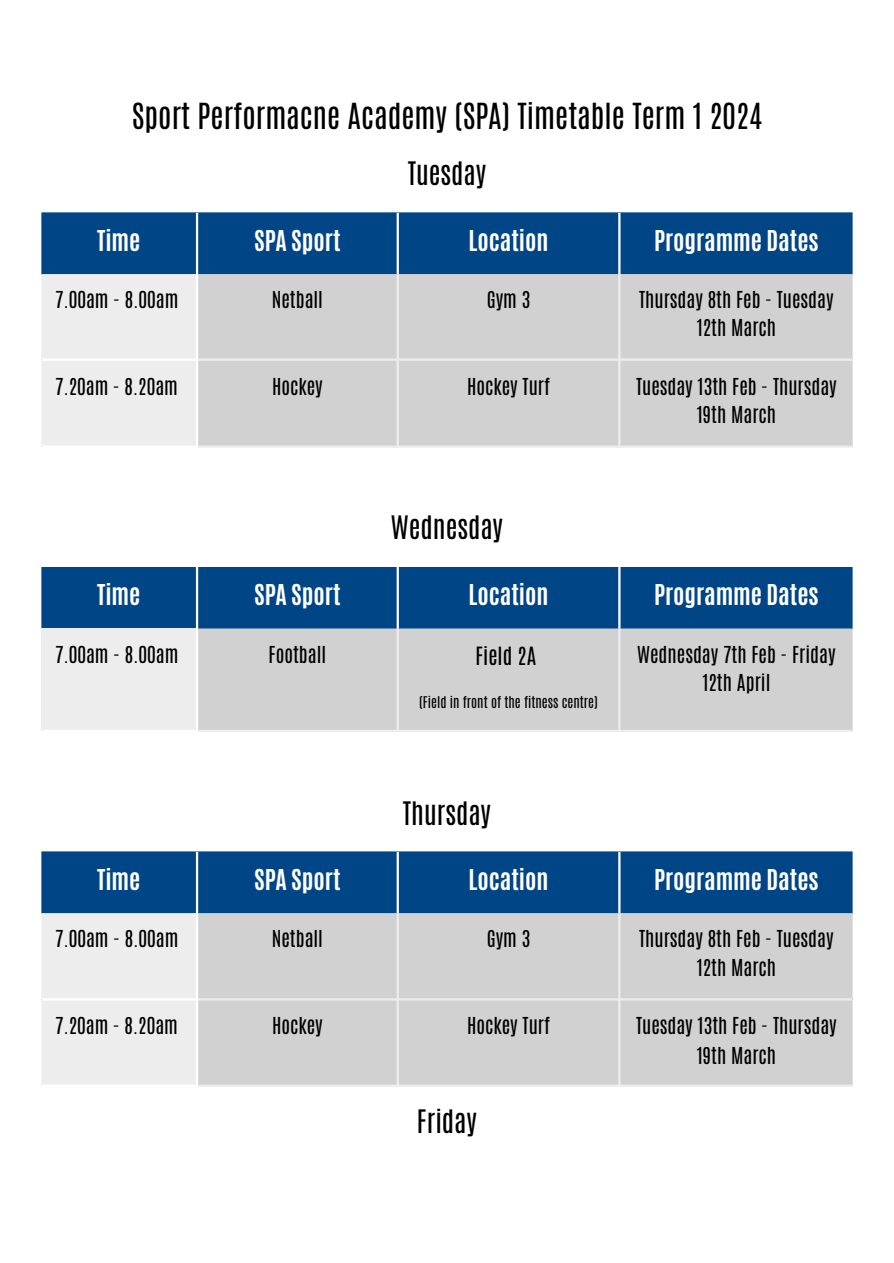
<style>
.page{position:relative;width:894px;height:1263px;background:#fff}
.page>*{position:absolute;margin:0;border:0;box-sizing:border-box;transform-origin:0 0}
.t1{font:30px "Antonio";color:#000}
.t2{font:27px "Antonio";color:#000}
.t3{font:700 24px "Antonio";color:#fff}
.t4{font:21px "Antonio";color:#000}
.t5{font:19.5px/28.2px "Antonio";color:#000;text-align:center}
.t6{font:13.5px "Antonio";color:#000}
</style>
<div class="page">
<div style="left:42px;top:213px;width:810px;height:61px;background:#004687"></div>
<div style="left:42px;top:274px;width:154px;height:172px;background:#ededed"></div>
<div style="left:198px;top:274px;width:654px;height:172px;background:#d1d1d1"></div>
<hr style="left:196px;top:213px;width:2px;height:233px;background:#fff">
<hr style="left:396px;top:213px;width:3px;height:61px;background:#fff">
<hr style="left:618px;top:213px;width:2px;height:61px;background:#fff">
<hr style="left:42px;top:358px;width:156px;height:3px;background:#fff">
<hr style="left:396px;top:274px;width:3px;height:172px;background:#ededed">
<hr style="left:618px;top:274px;width:2px;height:172px;background:#ededed">
<hr style="left:198px;top:358px;width:654px;height:3px;background:#ededed">
<hr style="left:198px;top:446px;width:654px;height:2px;background:#ededed">
<div style="left:42px;top:567px;width:810px;height:61px;background:#004687"></div>
<div style="left:42px;top:628px;width:155px;height:103px;background:#ededed"></div>
<div style="left:198px;top:628px;width:654px;height:102px;background:#d1d1d1"></div>
<hr style="left:196px;top:567px;width:2px;height:163px;background:#fff">
<hr style="left:396px;top:567px;width:3px;height:62px;background:#fff">
<hr style="left:618px;top:567px;width:2px;height:62px;background:#fff">
<hr style="left:42px;top:730px;width:156px;height:2px;background:#fff">
<hr style="left:396px;top:629px;width:3px;height:101px;background:#ededed">
<hr style="left:618px;top:629px;width:2px;height:101px;background:#ededed">
<hr style="left:198px;top:730px;width:654px;height:2px;background:#ededed">
<div style="left:42px;top:852px;width:810px;height:61px;background:#004687"></div>
<div style="left:42px;top:913px;width:154px;height:172px;background:#ededed"></div>
<div style="left:198px;top:913px;width:654px;height:172px;background:#d1d1d1"></div>
<hr style="left:196px;top:852px;width:2px;height:233px;background:#fff">
<hr style="left:396px;top:852px;width:3px;height:61px;background:#fff">
<hr style="left:618px;top:852px;width:2px;height:61px;background:#fff">
<hr style="left:42px;top:998px;width:156px;height:2px;background:#fff">
<hr style="left:396px;top:913px;width:3px;height:172px;background:#ededed">
<hr style="left:618px;top:913px;width:2px;height:172px;background:#ededed">
<hr style="left:198px;top:998px;width:654px;height:2px;background:#ededed">
<hr style="left:198px;top:1085px;width:654px;height:2px;background:#ededed">
<h1 class="t1" style="left:132px;top:95px;width:631px">Sport Performacne Academy (SPA) Timetable Term 1 2024</h1>
<p class="t2" style="left:407px;top:154px;width:80px">Tuesday</p>
<p class="t3" style="left:97px;top:223px;width:45px">Time</p>
<p class="t3" style="left:254px;top:223px;width:88px">SPA Sport</p>
<p class="t3" style="left:468px;top:223px;width:81px">Location</p>
<p class="t3" style="left:654px;top:223px;width:166px">Programme Dates</p>
<p class="t5" style="left:55px;top:286px;width:125px">7.00am - 8.00am</p>
<p class="t5" style="left:272px;top:286px;width:53px">Netball</p>
<p class="t5" style="left:486px;top:286px;width:45px">Gym 3</p>
<p class="t5" style="left:639px;top:286px;width:196px">Thursday 8th Feb - Tuesday<br>12th March</p>
<p class="t5" style="left:55px;top:372px;width:124px">7.20am - 8.20am</p>
<p class="t5" style="left:272px;top:372px;width:52px">Hockey</p>
<p class="t5" style="left:467px;top:372px;width:84px">Hockey Turf</p>
<p class="t5" style="left:636px;top:372px;width:202px">Tuesday 13th Feb - Thursday<br>19th March</p>
<p class="t2" style="left:391px;top:508px;width:114px">Wednesday</p>
<p class="t3" style="left:97px;top:578px;width:45px">Time</p>
<p class="t3" style="left:254px;top:578px;width:88px">SPA Sport</p>
<p class="t3" style="left:468px;top:578px;width:81px">Location</p>
<p class="t3" style="left:654px;top:578px;width:166px">Programme Dates</p>
<p class="t5" style="left:55px;top:640px;width:125px">7.00am - 8.00am</p>
<p class="t5" style="left:268px;top:640px;width:59px">Football</p>
<h1 class="t4" style="left:475px;top:641px;width:62px">Field 2A</h1>
<p class="t6" style="left:419px;top:692px;width:180px">(Field in front of the fitness centre)</p>
<p class="t5" style="left:637px;top:640px;width:200px">Wednesday 7th Feb - Friday<br>12th April</p>
<p class="t2" style="left:403px;top:794px;width:90px">Thursday</p>
<p class="t3" style="left:97px;top:862px;width:45px">Time</p>
<p class="t3" style="left:254px;top:862px;width:88px">SPA Sport</p>
<p class="t3" style="left:468px;top:862px;width:81px">Location</p>
<p class="t3" style="left:654px;top:862px;width:166px">Programme Dates</p>
<p class="t5" style="left:55px;top:925px;width:125px">7.00am - 8.00am</p>
<p class="t5" style="left:272px;top:925px;width:53px">Netball</p>
<p class="t5" style="left:486px;top:925px;width:45px">Gym 3</p>
<p class="t5" style="left:639px;top:924px;width:196px;line-height:29.2px">Thursday 8th Feb - Tuesday<br>12th March</p>
<p class="t5" style="left:55px;top:1012px;width:124px">7.20am - 8.20am</p>
<p class="t5" style="left:272px;top:1012px;width:52px">Hockey</p>
<p class="t5" style="left:467px;top:1012px;width:84px">Hockey Turf</p>
<p class="t5" style="left:636px;top:1011px;width:202px;line-height:29.2px">Tuesday 13th Feb - Thursday<br>19th March</p>
<p class="t2" style="left:417px;top:1102px;width:61px">Friday</p>
</div>
